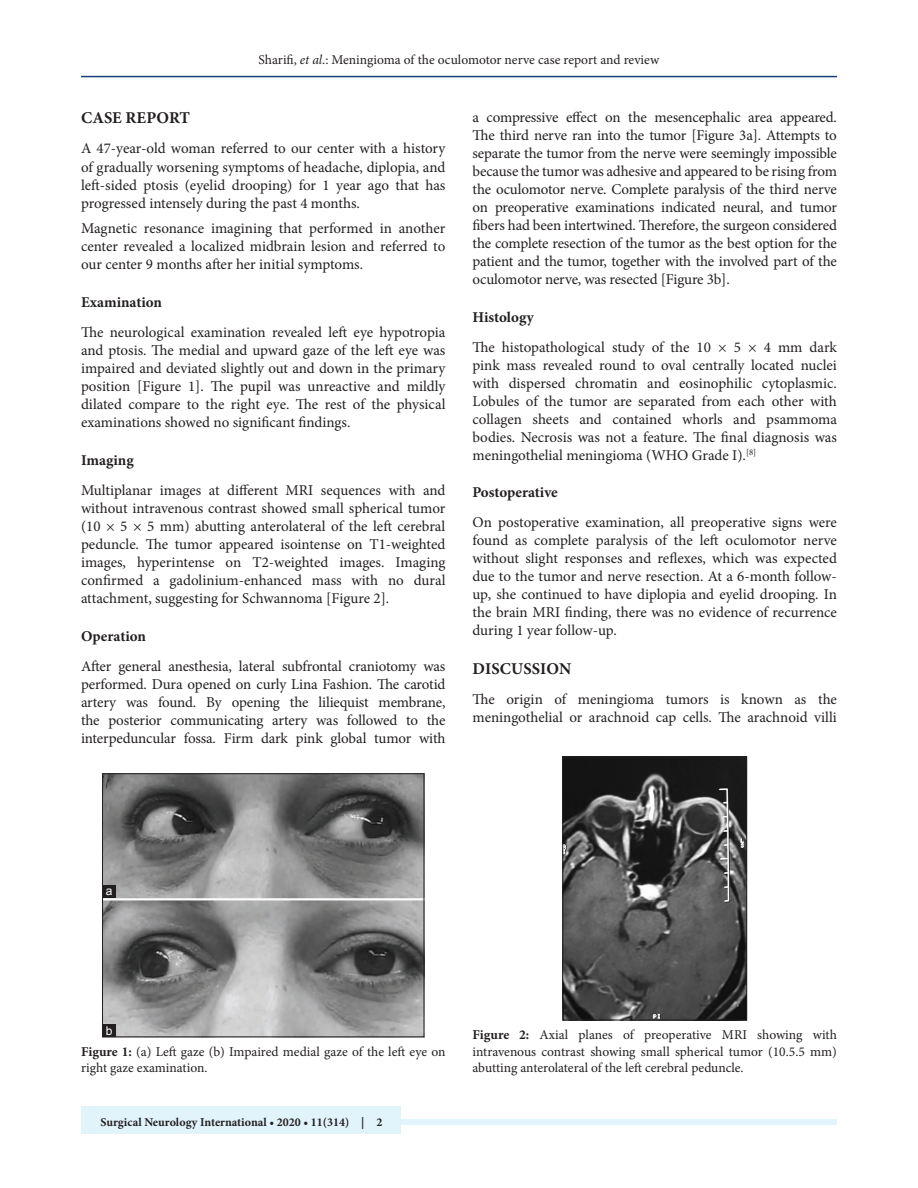
<style>
.page{position:relative;width:918px;height:1188px;background:#fff}
.page>*{position:absolute;margin:0;border:0;box-sizing:border-box;transform-origin:0 0}
.t1{font:700 16.5px "Minion Pro";letter-spacing:.01em;color:#231f20}
.TX{font:15px/18px "Minion Pro";letter-spacing:-.005em;color:#231f20;text-align:justify}
.t2{font:700 15px "Minion Pro";color:#231f20}
.FGC{font:13.5px/16.5px "Minion Pro";color:#231f20;text-align:justify}
.JF{font:700 12px "Minion Pro";color:#231f20}
.LABEL{font:12px "Arial";color:#fff}
.s1{font-style:italic}
.s2{font-weight:700}
</style>
<div class="page">
<hr style="left:81px;top:76px;width:756px;height:1px;background:#164077">
<div style="left:81px;top:1119px;width:756px;height:6px;background:#e1f4fc"></div>
<div style="left:81px;top:1106px;width:319px;height:28px;background:#e1f4fc"></div>
<img style="left:565px;top:759px;width:180px;height:259px">
<div style="left:563px;top:757px;width:184px;height:263px;border:1px solid #231f20"></div>
<img style="left:104px;top:776px;width:318px;height:259px">
<div style="left:102px;top:774px;width:322px;height:263px;border:1px solid #231f20"></div>
<div style="left:103px;top:1024px;width:12px;height:13px;background:#231f20"></div>
<div style="left:103px;top:885px;width:13px;height:13px;background:#231f20"></div>
<p class="FGC" style="left:259px;top:51px;width:402px">Sharifi, <span class="s1">et al</span>.: Meningioma of the oculomotor nerve case report and review</p>
<h1 class="t1" style="left:81px;top:106px;width:111px">CASE REPORT</h1>
<p class="TX" style="left:81px;top:140px;width:366px">A 47-year-old woman referred to our center with a history of gradually worsening symptoms of headache, diplopia, and left-sided ptosis (eyelid drooping) for 1 year ago that has progressed intensely during the past 4 months.</p>
<p class="TX" style="left:81px;top:220px;width:366px">Magnetic resonance imagining that performed in another center revealed a localized midbrain lesion and referred to our center 9 months after her initial symptoms.</p>
<h2 class="t2" style="left:81px;top:292px;width:83px">Examination</h2>
<p class="TX" style="left:81px;top:323px;width:366px">The neurological examination revealed left eye hypotropia and ptosis. The medial and upward gaze of the left eye was impaired and deviated slightly out and down in the primary position [Figure 1]. The pupil was unreactive and mildly dilated compare to the right eye. The rest of the physical examinations showed no significant findings.</p>
<h2 class="t2" style="left:81px;top:450px;width:54px">Imaging</h2>
<p class="TX" style="left:81px;top:481px;width:366px">Multiplanar images at different MRI sequences with and without intravenous contrast showed small spherical tumor (10 × 5 × 5 mm) abutting anterolateral of the left cerebral peduncle. The tumor appeared isointense on T1-weighted images, hyperintense on T2-weighted images. Imaging confirmed a gadolinium-enhanced mass with no dural attachment, suggesting for Schwannoma [Figure 2].</p>
<h2 class="t2" style="left:81px;top:626px;width:67px">Operation</h2>
<p class="TX" style="left:81px;top:657px;width:366px">After general anesthesia, lateral subfrontal craniotomy was performed. Dura opened on curly Lina Fashion. The carotid artery was found. By opening the liliequist membrane, the posterior communicating artery was followed to the interpeduncular fossa. Firm dark pink global tumor with</p>
<p class="TX" style="left:472px;top:109px;width:366px">a compressive effect on the mesencephalic area appeared.<br>The third nerve ran into the tumor [Figure 3a]. Attempts to separate the tumor from the nerve were seemingly impossible because the tumor was adhesive and appeared to be rising from the oculomotor nerve. Complete paralysis of the third nerve on preoperative examinations indicated neural, and tumor fibers had been intertwined. Therefore, the surgeon considered the complete resection of the tumor as the best option for the patient and the tumor, together with the involved part of the oculomotor nerve, was resected [Figure 3b].</p>
<h2 class="t2" style="left:472px;top:306px;width:63px">Histology</h2>
<p class="TX" style="left:472px;top:338px;width:366px">The histopathological study of the 10 × 5 × 4 mm dark pink mass revealed round to oval centrally located nuclei with dispersed chromatin and eosinophilic cytoplasmic.<br>Lobules of the tumor are separated from each other with collagen sheets and contained whorls and psammoma bodies. Necrosis was not a feature. The final diagnosis was meningothelial meningioma (WHO Grade I).<sup>[8]</sup></p>
<h2 class="t2" style="left:472px;top:482px;width:87px">Postoperative</h2>
<p class="TX" style="left:472px;top:514px;width:366px">On postoperative examination, all preoperative signs were found as complete paralysis of the left oculomotor nerve without slight responses and reflexes, which was expected due to the tumor and nerve resection. At a 6-month follow&shy;up, she continued to have diplopia and eyelid drooping. In the brain MRI finding, there was no evidence of recurrence during 1 year follow-up.</p>
<h1 class="t1" style="left:473px;top:657px;width:100px">DISCUSSION</h1>
<p class="TX" style="left:472px;top:691px;width:366px">The origin of meningioma tumors is known as the meningothelial or arachnoid cap cells. The arachnoid villi</p>
<p class="LABEL" style="left:106px;top:883px;width:8px">a</p>
<p class="LABEL" style="left:106px;top:1023px;width:8px">b</p>
<p class="FGC" style="left:81px;top:1043px;width:366px"><span class="s2">Figure 1:</span> (a) Left gaze (b) Impaired medial gaze of the left eye on right gaze examination.</p>
<p class="JF" style="left:100px;top:1113px;width:284px">Surgical Neurology International • 2020 • 11(314) | 2</p>
<p class="FGC" style="left:472px;top:1027px;width:366px"><span class="s2">Figure 2:</span> Axial planes of preoperative MRI showing with intravenous contrast showing small spherical tumor (10.5.5 mm) abutting anterolateral of the left cerebral peduncle.</p>
</div>
